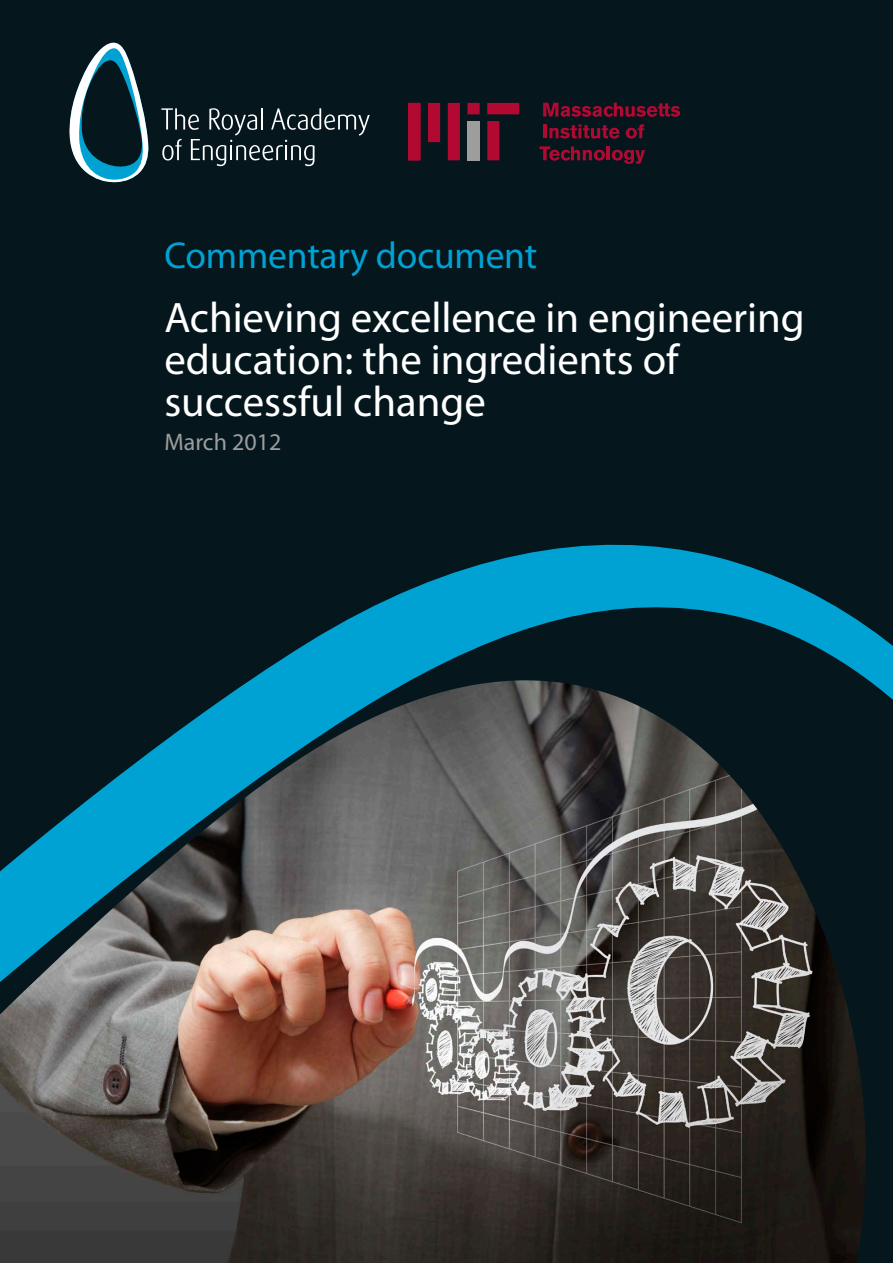
<style>
.page{position:relative;width:893px;height:1263px;background:#05171d}
.page>*{position:absolute;margin:0;border:0;box-sizing:border-box;transform-origin:0 0}
.t1{font:42.75px/42.2px "Myriad Pro";color:#fff}
.t2{font:37.5px "Myriad Pro";letter-spacing:-.005em;color:#00a2d4}
.t3{font:24px "Myriad Pro";color:#9d9d9d}
</style>
<div class="page">
<svg style="left:161px;top:108px;width:209px;height:58px"></svg>
<svg style="left:69px;top:43px;width:80px;height:140px"></svg>
<svg style="left:250px;top:544px;width:643px;height:156px"></svg>
<img style="left:0;top:680px;width:881px;height:583px">
<svg style="left:408px;top:103px;width:111px;height:57px"></svg>
<svg style="left:543px;top:103px;width:137px;height:14px"></svg>
<hr style="left:543px;top:124px;width:4px;height:14px;background:#b20933">
<svg style="left:549px;top:124px;width:70px;height:15px"></svg>
<svg style="left:626px;top:124px;width:18px;height:15px"></svg>
<svg style="left:539px;top:146px;width:66px;height:15px"></svg>
<hr style="left:607px;top:146px;width:3px;height:14px;background:#b20933">
<svg style="left:612px;top:150px;width:33px;height:14px"></svg>
<div style="left:468px;top:121px;width:12px;height:39px;background:#9d9d9d"></div>
<p class="t2" style="left:164px;top:232px;width:374px">Commentary document</p>
<p class="t1" style="left:164px;top:296px;width:642px">Achieving excellence in engineering education: the ingredients of successful change</p>
<p class="t3" style="left:164px;top:427px;width:119px">March 2012</p>
</div>
